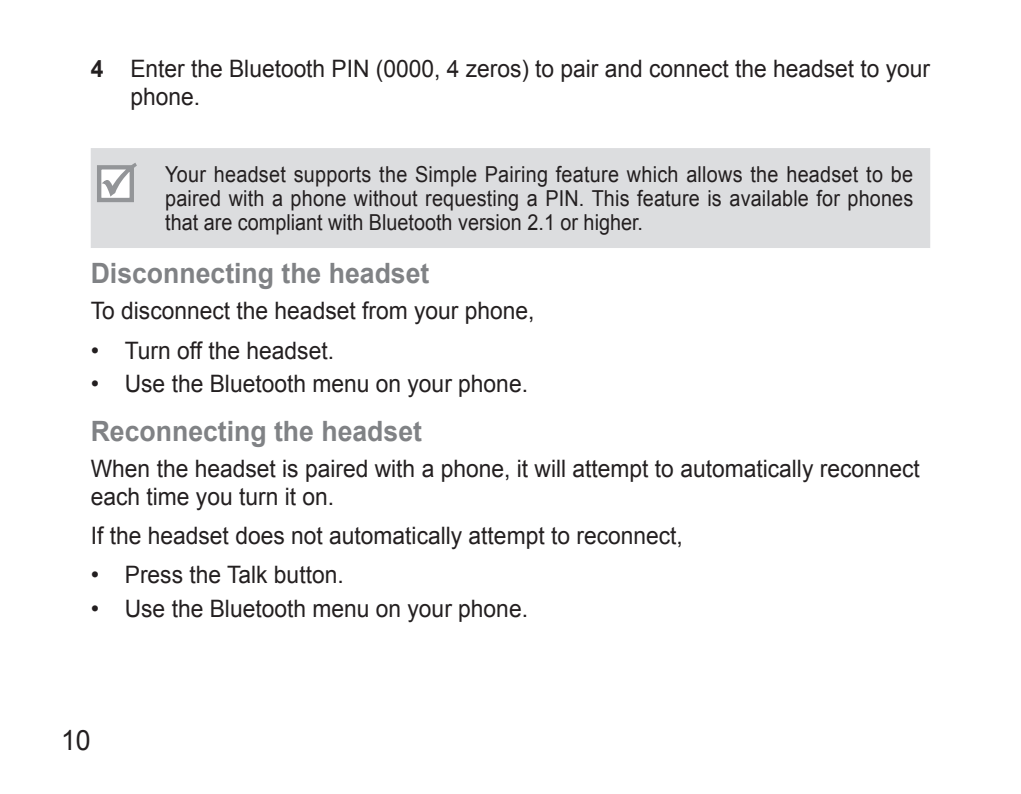
<style>
.page{position:relative;width:1021px;height:794px;background:#fff}
.page>*{position:absolute;margin:0;border:0;box-sizing:border-box;transform-origin:0 0}
.t1{font:700 28px "Arial";color:#808285;scale:.95 1}
.t2{font:28px "Arial";color:#231f20;scale:.95 1}
.t3{font:24px/28px "Arial";color:#231f20;scale:.95 1}
.t4{font:24px/33.6px "Arial";color:#231f20}
.t5{font:22px/24px "Arial";color:#231f20;text-align:justify;scale:.9 1}
.s1{font-weight:700}
</style>
<div class="page">
<div style="left:91px;top:148px;width:839px;height:100px;background:#dcdddf"></div>
<svg style="left:96px;top:161px;width:42px;height:42px"></svg>
<p class="t3" style="left:130px;top:55px;width:843px;text-indent:-40px"><span class="s1">4</span> Enter the Bluetooth PIN (0000, 4 zeros) to pair and connect the headset to your phone.</p>
<p class="t5" style="left:165px;top:162px;width:832px">Your headset supports the Simple Pairing feature which allows the headset to be paired with a phone without requesting a PIN. This feature is available for phones that are compliant with Bluetooth version 2.1 or higher.</p>
<p class="t1" style="left:91px;top:255px;width:358px">Disconnecting the headset</p>
<p class="t3" style="left:125px;top:291px;width:433px;line-height:39.2px;text-indent:-34px">To disconnect the headset from your phone,<br>Turn off the headset.</p>
<p class="t3" style="left:125px;top:370px;width:426px">Use the Bluetooth menu on your phone.</p>
<p class="t1" style="left:91px;top:412px;width:350px">Reconnecting the headset</p>
<p class="t3" style="left:91px;top:454px;width:874px">When the headset is paired with a phone, it will attempt to automatically reconnect each time you turn it on.</p>
<p class="t3" style="left:125px;top:516px;width:589px;line-height:39.2px;text-indent:-34px">If the headset does not automatically attempt to reconnect,<br>Press the Talk button.</p>
<p class="t3" style="left:125px;top:595px;width:426px">Use the Bluetooth menu on your phone.</p>
<p class="t4" style="left:91px;top:334px;width:10px">• •</p>
<p class="t4" style="left:91px;top:558px;width:10px">• •</p>
<p class="t2" style="left:61px;top:722px;width:33px">10</p>
</div>
